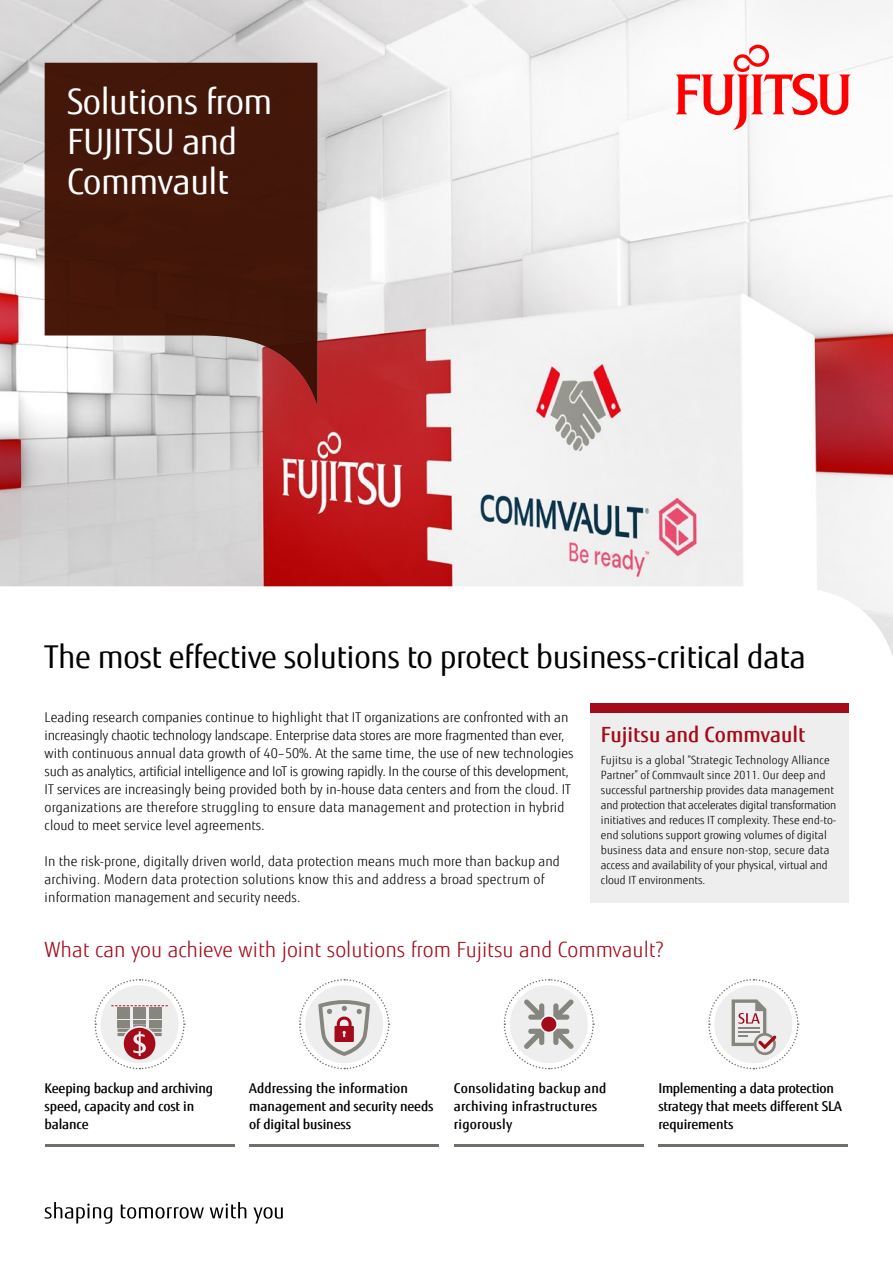
<style>
.page{position:relative;width:893px;height:1263px;background:#fff}
.page>*{position:absolute;margin:0;border:0;box-sizing:border-box;transform-origin:0 0}
.t1{font:35.1px/40px "Fujitsu Sans";letter-spacing:-.01em;color:#fff}
.t2{font:31.5px "Fujitsu Sans";letter-spacing:-.01em;color:#000}
.t3{font:300 21px "Fujitsu Sans";color:#a30b1a}
.t4{font:500 21px "Fujitsu Sans";color:#a30b1a}
.t5{font:300 13.5px/18px "Fujitsu Sans";color:#000}
.t6{font:500 13.5px/18px "Fujitsu Sans";letter-spacing:-.01em;color:#000}
.t7{font:500 13.5px/18px "Fujitsu Sans";letter-spacing:.015em;color:#000}
.t8{font:300 11.25px/15px "Fujitsu Sans";color:#000}
</style>
<div class="page">
<img style="left:0;top:0;width:893px;height:656px">
<svg style="left:45px;top:63px;width:272px;height:342px;background:#5e372c"></svg>
<svg style="left:676px;top:45px;width:175px;height:85px"></svg>
<svg style="left:45px;top:1202px;width:67px;height:22px"></svg>
<svg style="left:121px;top:1204px;width:83px;height:14px"></svg>
<svg style="left:210px;top:1202px;width:36px;height:16px"></svg>
<svg style="left:253px;top:1207px;width:30px;height:16px"></svg>
<hr style="left:45px;top:1144px;width:190px;height:2px;background:#706f67">
<hr style="left:249px;top:1144px;width:190px;height:2px;background:#706f67">
<hr style="left:454px;top:1144px;width:190px;height:2px;background:#706f67">
<hr style="left:658px;top:1144px;width:190px;height:2px;background:#706f67">
<svg style="left:299px;top:979px;width:91px;height:91px"></svg>
<svg style="left:503px;top:979px;width:92px;height:91px"></svg>
<div style="left:540px;top:1016px;width:17px;height:16px;background:#a30b1a;border-radius:50%"></div>
<div style="left:540px;top:1015px;width:18px;height:18px;border:2px solid #fff;border-radius:50%"></div>
<svg style="left:708px;top:979px;width:91px;height:91px"></svg>
<svg style="left:94px;top:979px;width:91px;height:91px"></svg>
<div style="left:590px;top:710px;width:258px;height:192px;background:#eee"></div>
<div style="left:590px;top:704px;width:258px;height:9px;background:#a30b1a"></div>
<h1 class="t1" style="left:67px;top:81px;width:207px">Solutions from<br>FUJITSU and<br>Commvault</h1>
<h2 class="t2" style="left:45px;top:637px;width:763px">The most effective solutions to protect business-critical data</h2>
<p class="t5" style="left:45px;top:708px;width:530px">Leading research companies continue to highlight that IT organizations are confronted with an increasingly chaotic technology landscape. Enterprise data stores are more fragmented than ever, with continuous annual data growth of 40–50%. At the same time, the use of new technologies such as analytics, artificial intelligence and IoT is growing rapidly. In the course of this development, IT services are increasingly being provided both by in-house data centers and from the cloud. IT organizations are therefore struggling to ensure data management and protection in hybrid cloud to meet service level agreements.</p>
<p class="t5" style="left:45px;top:852px;width:517px">In the risk-prone, digitally driven world, data protection means much more than backup and archiving. Modern data protection solutions know this and address a broad spectrum of information management and security needs.</p>
<h3 class="t4" style="left:601px;top:721px;width:206px">Fujitsu and Commvault</h3>
<p class="t8" style="left:601px;top:753px;width:237px">Fujitsu is a global “Strategic Technology Alliance Partner” of Commvault since 2011. Our deep and successful partnership provides data management and protection that accelerates digital transformation initiatives and reduces IT complexity. These end-to&shy;end solutions support growing volumes of digital business data and ensure non-stop, secure data access and availability of your physical, virtual and cloud IT environments.</p>
<h3 class="t3" style="left:45px;top:936px;width:621px">What can you achieve with joint solutions from Fujitsu and Commvault?</h3>
<p class="t6" style="left:45px;top:1079px;width:170px">Keeping backup and archiving speed, capacity and cost in balance</p>
<p class="t6" style="left:249px;top:1079px;width:186px">Addressing the information management and security needs of digital business</p>
<p class="t7" style="left:454px;top:1079px;width:154px">Consolidating backup and archiving infrastructures rigorously</p>
<p class="t6" style="left:658px;top:1079px;width:185px">Implementing a data protection strategy that meets different SLA requirements</p>
</div>
